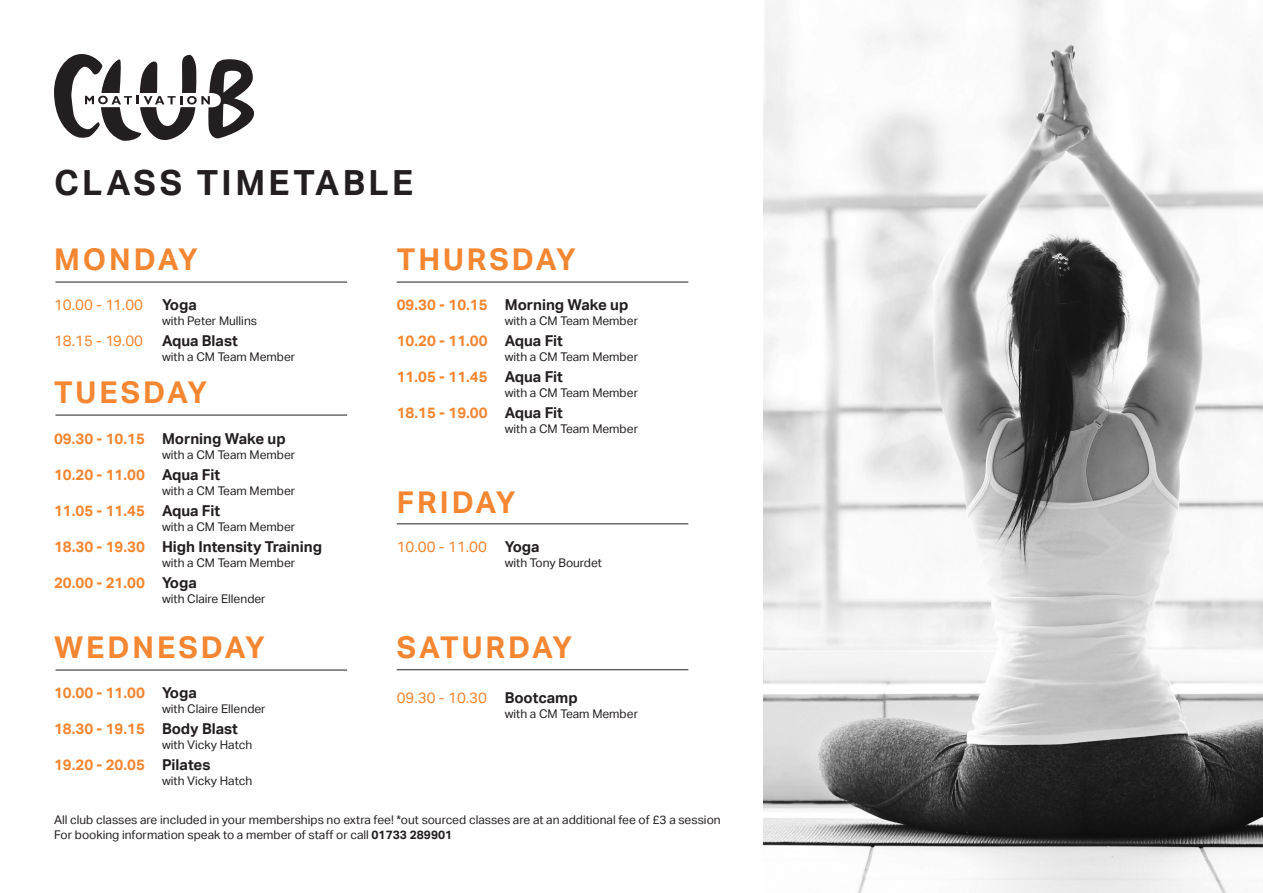
<style>
.page{position:relative;width:1263px;height:893px;background:#fff}
.page>*{position:absolute;margin:0;border:0;box-sizing:border-box;transform-origin:0 0}
.t1{font:700 34.65px "Aktiv Grotesk";letter-spacing:.1em;color:#231f20}
.t2{font:700 30px "Aktiv Grotesk";letter-spacing:.1em;color:#f58632}
.t3{font:700 15px "Aktiv Grotesk";color:#f58632}
.t4{font:700 15px "Aktiv Grotesk";color:#231f20}
.t5{font:15px "Aktiv Grotesk";color:#f58632}
.t6{font:12px "Aktiv Grotesk";color:#231f20}
.s1{color:#f58632}
.s2{color:#231f20}
.s3{font-weight:700;color:#231f20}
.s4{font-weight:700}
</style>
<div class="page">
<svg style="left:54px;top:54px;width:200px;height:87px"></svg>
<img style="left:763px;top:0;width:500px;height:893px">
<hr style="left:55px;top:282px;width:292px;height:1px;background:#231f20">
<hr style="left:397px;top:282px;width:291px;height:1px;background:#231f20">
<hr style="left:397px;top:669px;width:291px;height:1px;background:#231f20">
<hr style="left:397px;top:524px;width:291px;height:1px;background:#231f20">
<hr style="left:55px;top:415px;width:292px;height:1px;background:#231f20">
<hr style="left:55px;top:670px;width:292px;height:1px;background:#231f20">
<p class="t1" style="left:54px;top:163px;width:361px">CLASS TIMETABLE</p>
<p class="t2" style="left:54px;top:242px;width:145px">MONDAY</p>
<p class="t5" style="left:54px;top:296px;width:91px">10.00 - 11.00</p>
<p class="t4" style="left:162px;top:296px;width:36px">Yoga</p>
<p class="t6" style="left:162px;top:314px;width:97px">with Peter Mullins</p>
<p class="t5" style="left:54px;top:332px;width:91px">18.15 - 19.00</p>
<p class="t4" style="left:162px;top:332px;width:77px">Aqua Blast</p>
<p class="t6" style="left:162px;top:350px;width:135px">with a CM Team Member</p>
<p class="t2" style="left:54px;top:375px;width:155px">TUESDAY</p>
<p class="t4" style="left:54px;top:430px;width:233px"><span class="s1">09.30 - 10.15</span> Morning Wake up</p>
<p class="t6" style="left:162px;top:448px;width:135px">with a CM Team Member</p>
<p class="t3" style="left:54px;top:466px;width:168px">10.20 - 11.00 <span class="s2">Aqua Fit</span></p>
<p class="t6" style="left:162px;top:484px;width:135px">with a CM Team Member</p>
<p class="t3" style="left:54px;top:502px;width:168px">11.05 - 11.45 <span class="s2">Aqua Fit</span></p>
<p class="t6" style="left:162px;top:520px;width:135px">with a CM Team Member</p>
<p class="t4" style="left:54px;top:538px;width:270px"><span class="s1">18.30 - 19.30</span> High Intensity Training</p>
<p class="t6" style="left:162px;top:556px;width:135px">with a CM Team Member</p>
<p class="t3" style="left:54px;top:574px;width:144px">20.00 - 21.00 <span class="s2">Yoga</span></p>
<p class="t6" style="left:162px;top:592px;width:105px">with Claire Ellender</p>
<p class="t2" style="left:54px;top:630px;width:212px">WEDNESDAY</p>
<p class="t3" style="left:54px;top:684px;width:144px">10.00 - 11.00 <span class="s2">Yoga</span></p>
<p class="t6" style="left:162px;top:702px;width:105px">with Claire Ellender</p>
<p class="t3" style="left:54px;top:720px;width:185px">18.30 - 19.15 <span class="s2">Body Blast</span></p>
<p class="t6" style="left:162px;top:738px;width:92px">with Vicky Hatch</p>
<p class="t3" style="left:54px;top:756px;width:158px">19.20 - 20.05 <span class="s2">Pilates</span></p>
<p class="t6" style="left:162px;top:774px;width:92px">with Vicky Hatch</p>
<p class="t2" style="left:397px;top:242px;width:181px">THURSDAY</p>
<p class="t4" style="left:397px;top:296px;width:233px"><span class="s1">09.30 - 10.15</span> Morning Wake up</p>
<p class="t6" style="left:505px;top:314px;width:135px">with a CM Team Member</p>
<p class="t3" style="left:397px;top:332px;width:168px">10.20 - 11.00 <span class="s2">Aqua Fit</span></p>
<p class="t6" style="left:505px;top:350px;width:135px">with a CM Team Member</p>
<p class="t3" style="left:397px;top:368px;width:168px">11.05 - 11.45 <span class="s2">Aqua Fit</span></p>
<p class="t6" style="left:505px;top:386px;width:135px">with a CM Team Member</p>
<p class="t3" style="left:397px;top:404px;width:168px">18.15 - 19.00 <span class="s2">Aqua Fit</span></p>
<p class="t6" style="left:505px;top:422px;width:135px">with a CM Team Member</p>
<p class="t2" style="left:397px;top:485px;width:120px">FRIDAY</p>
<p class="t5" style="left:397px;top:538px;width:144px">10.00 - 11.00 <span class="s3">Yoga</span></p>
<p class="t6" style="left:505px;top:556px;width:99px">with Tony Bourdet</p>
<p class="t2" style="left:397px;top:630px;width:177px">SATURDAY</p>
<p class="t5" style="left:397px;top:689px;width:182px">09.30 - 10.30 <span class="s3">Bootcamp</span></p>
<p class="t6" style="left:505px;top:706px;width:135px">with a CM Team Member</p>
<p class="t6" style="left:54px;top:813px;width:668px">All club classes are included in your memberships no extra fee! *out sourced classes are at an additional fee of £3 a session</p>
<p class="t6" style="left:54px;top:828px;width:400px">For booking information speak to a member of staff or call <span class="s4">01733 289901</span></p>
</div>
